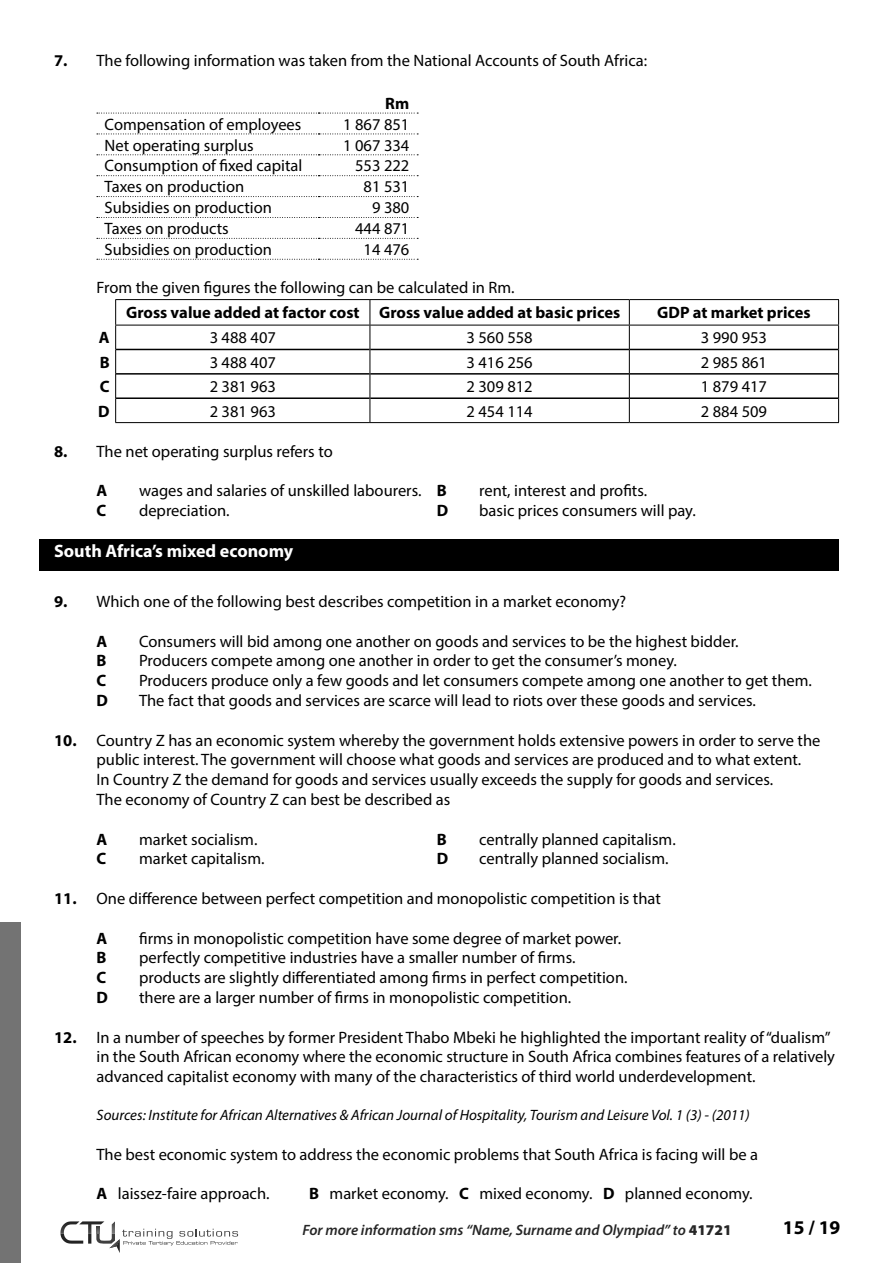
<style>
.page{position:relative;width:893px;height:1263px;background:#fff}
.page>*{position:absolute;margin:0;border:0;box-sizing:border-box;transform-origin:0 0}
.t1{font:700 19.5px "Myriad Pro";color:#000}
.t2{font:700 18px "Myriad Pro";color:#fff}
.t3{font:16.5px/19.8px "Myriad Pro";color:#000}
.t4{font:700 16.5px "Myriad Pro";color:#000}
.t5{font:italic 15px "Myriad Pro";color:#000}
.t6{font:italic 600 15px "Myriad Pro";color:#262626}
.s1{font-weight:700}
.s2{font-weight:900;font-style:normal}
</style>
<div class="page">
<div style="left:0;top:922px;width:21px;height:341px;background:#737373"></div>
<svg style="left:60px;top:1221px;width:178px;height:32px"></svg>
<div style="left:40px;top:539px;width:799px;height:31px;background:#000"></div>
<svg style="left:97px;top:113px;width:321px;height:1px"></svg>
<svg style="left:97px;top:134px;width:321px;height:1px"></svg>
<svg style="left:97px;top:154px;width:321px;height:1px"></svg>
<svg style="left:97px;top:175px;width:321px;height:1px"></svg>
<svg style="left:97px;top:196px;width:321px;height:1px"></svg>
<svg style="left:97px;top:217px;width:321px;height:1px"></svg>
<svg style="left:97px;top:238px;width:321px;height:1px"></svg>
<svg style="left:97px;top:259px;width:321px;height:1px"></svg>
<hr style="left:116px;top:349px;width:254px;height:1px;background:#000">
<hr style="left:370px;top:349px;width:259px;height:1px;background:#000">
<hr style="left:630px;top:349px;width:208px;height:1px;background:#000">
<hr style="left:116px;top:373px;width:254px;height:2px;background:#000">
<hr style="left:370px;top:373px;width:259px;height:2px;background:#000">
<hr style="left:630px;top:373px;width:208px;height:2px;background:#000">
<hr style="left:116px;top:397px;width:254px;height:2px;background:#000">
<hr style="left:370px;top:397px;width:259px;height:2px;background:#000">
<hr style="left:630px;top:397px;width:208px;height:2px;background:#000">
<hr style="left:115px;top:299px;width:255px;height:1px;background:#000">
<hr style="left:115px;top:325px;width:255px;height:1px;background:#000">
<hr style="left:370px;top:299px;width:259px;height:1px;background:#000">
<hr style="left:370px;top:325px;width:259px;height:1px;background:#000">
<hr style="left:629px;top:299px;width:210px;height:1px;background:#000">
<hr style="left:629px;top:325px;width:210px;height:1px;background:#000">
<svg style="left:115px;top:300px;width:1px;height:122px"></svg>
<svg style="left:370px;top:300px;width:1px;height:122px"></svg>
<hr style="left:370px;top:422px;width:259px;height:1px;background:#000">
<svg style="left:629px;top:300px;width:1px;height:122px"></svg>
<svg style="left:838px;top:300px;width:1px;height:122px"></svg>
<hr style="left:629px;top:422px;width:210px;height:1px;background:#000">
<hr style="left:115px;top:422px;width:255px;height:1px;background:#000">
<p class="t3" style="left:54px;top:51px;width:595px"><span class="s1">7.</span> The following information was taken from the National Accounts of South Africa:</p>
<p class="t4" style="left:385px;top:92px;width:26px">Rm</p>
<p class="t3" style="left:105px;top:114px;width:198px">Compensation of employees</p>
<p class="t3" style="left:343px;top:114px;width:68px">1 867 851</p>
<p class="t3" style="left:105px;top:135px;width:151px">Net operating surplus</p>
<p class="t3" style="left:343px;top:135px;width:68px">1 067 334</p>
<p class="t3" style="left:105px;top:156px;width:199px">Consumption of fixed capital</p>
<p class="t3" style="left:355px;top:156px;width:56px">553 222</p>
<p class="t3" style="left:105px;top:177px;width:141px">Taxes on production</p>
<p class="t3" style="left:364px;top:177px;width:47px">81 531</p>
<p class="t3" style="left:105px;top:197px;width:169px">Subsidies on production</p>
<p class="t3" style="left:372px;top:197px;width:39px">9 380</p>
<p class="t3" style="left:105px;top:218px;width:126px">Taxes on products</p>
<p class="t3" style="left:355px;top:218px;width:56px">444 871</p>
<p class="t3" style="left:105px;top:239px;width:169px">Subsidies on production</p>
<p class="t3" style="left:364px;top:239px;width:47px">14 476</p>
<p class="t3" style="left:97px;top:277px;width:420px">From the given figures the following can be calculated in Rm.</p>
<p class="t4" style="left:126px;top:302px;width:496px">Gross value added at factor cost Gross value added at basic prices</p>
<p class="t4" style="left:657px;top:302px;width:155px">GDP at market prices</p>
<p class="t4" style="left:99px;top:327px;width:12px">A</p>
<p class="t3" style="left:210px;top:328px;width:68px">3 488 407</p>
<p class="t3" style="left:466px;top:328px;width:68px">3 560 558</p>
<p class="t3" style="left:701px;top:328px;width:68px">3 990 953</p>
<p class="t4" style="left:100px;top:351px;width:11px">B</p>
<p class="t3" style="left:210px;top:352px;width:68px">3 488 407</p>
<p class="t3" style="left:466px;top:352px;width:68px">3 416 256</p>
<p class="t3" style="left:701px;top:352px;width:68px">2 985 861</p>
<p class="t4" style="left:100px;top:376px;width:11px">C</p>
<p class="t3" style="left:210px;top:376px;width:68px">2 381 963</p>
<p class="t3" style="left:466px;top:376px;width:68px">2 309 812</p>
<p class="t3" style="left:701px;top:376px;width:68px">1 879 417</p>
<p class="t4" style="left:98px;top:400px;width:13px">D</p>
<p class="t3" style="left:210px;top:401px;width:68px">2 381 963</p>
<p class="t3" style="left:466px;top:401px;width:68px">2 454 114</p>
<p class="t3" style="left:701px;top:401px;width:68px">2 884 509</p>
<p class="t3" style="left:54px;top:441px;width:280px"><span class="s1">8.</span> The net operating surplus refers to</p>
<p class="t4" style="left:97px;top:480px;width:12px">A</p>
<p class="t3" style="left:139px;top:480px;width:309px">wages and salaries of unskilled labourers. <span class="s1">B</span></p>
<p class="t3" style="left:479px;top:480px;width:169px">rent, interest and profits.</p>
<p class="t4" style="left:97px;top:500px;width:11px">C</p>
<p class="t3" style="left:139px;top:500px;width:92px">depreciation.</p>
<p class="t4" style="left:437px;top:500px;width:13px">D</p>
<p class="t3" style="left:479px;top:500px;width:218px">basic prices consumers will pay.</p>
<p class="t2" style="left:54px;top:540px;width:241px">South Africa’s mixed economy</p>
<p class="t3" style="left:54px;top:591px;width:574px"><span class="s1">9.</span> Which one of the following best describes competition in a market economy?</p>
<p class="t4" style="left:97px;top:630px;width:12px">A</p>
<p class="t3" style="left:139px;top:631px;width:601px">Consumers will bid among one another on goods and services to be the highest bidder.</p>
<p class="t4" style="left:97px;top:650px;width:11px">B</p>
<p class="t3" style="left:139px;top:651px;width:539px">Producers compete among one another in order to get the consumer’s money.</p>
<p class="t4" style="left:97px;top:670px;width:11px">C</p>
<p class="t3" style="left:139px;top:670px;width:674px">Producers produce only a few goods and let consumers compete among one another to get them.</p>
<p class="t4" style="left:97px;top:690px;width:13px">D</p>
<p class="t3" style="left:139px;top:690px;width:618px">The fact that goods and services are scarce will lead to riots over these goods and services.</p>
<p class="t3" style="left:97px;top:730px;width:725px;text-indent:-43px"><span class="s1">10.</span> Country Z has an economic system whereby the government holds extensive powers in order to serve the public interest. The government will choose what goods and services are produced and to what extent.<br>In Country Z the demand for goods and services usually exceeds the supply for goods and services.<br>The economy of Country Z can best be described as</p>
<p class="t4" style="left:97px;top:828px;width:12px">A</p>
<p class="t3" style="left:139px;top:829px;width:120px">market socialism.</p>
<p class="t4" style="left:437px;top:828px;width:11px">B</p>
<p class="t3" style="left:479px;top:829px;width:198px">centrally planned capitalism.</p>
<p class="t4" style="left:97px;top:848px;width:11px">C</p>
<p class="t3" style="left:139px;top:849px;width:127px">market capitalism.</p>
<p class="t4" style="left:437px;top:848px;width:13px">D</p>
<p class="t3" style="left:479px;top:849px;width:191px">centrally planned socialism.</p>
<p class="t3" style="left:54px;top:888px;width:608px"><span class="s1">11.</span> One difference between perfect competition and monopolistic competition is that</p>
<p class="t4" style="left:97px;top:927px;width:12px">A</p>
<p class="t3" style="left:139px;top:928px;width:484px">firms in monopolistic competition have some degree of market power.</p>
<p class="t4" style="left:97px;top:947px;width:11px">B</p>
<p class="t3" style="left:139px;top:948px;width:438px">perfectly competitive industries have a smaller number of firms.</p>
<p class="t4" style="left:97px;top:967px;width:11px">C</p>
<p class="t3" style="left:139px;top:967px;width:490px">products are slightly differentiated among firms in perfect competition.</p>
<p class="t4" style="left:97px;top:987px;width:13px">D</p>
<p class="t3" style="left:139px;top:987px;width:434px">there are a larger number of firms in monopolistic competition.</p>
<p class="t3" style="left:97px;top:1027px;width:740px;text-indent:-43px"><span class="s1">12.</span> In a number of speeches by former President Thabo Mbeki he highlighted the important reality of“dualism” in the South African economy where the economic structure in South Africa combines features of a relatively advanced capitalist economy with many of the characteristics of third world underdevelopment.</p>
<p class="t5" style="left:97px;top:1106px;width:655px">Sources: Institute for African Alternatives &amp; African Journal of Hospitality, Tourism and Leisure Vol. 1 (3) - (2011)</p>
<p class="t3" style="left:97px;top:1144px;width:663px">The best economic system to address the economic problems that South Africa is facing will be a</p>
<p class="t3" style="left:97px;top:1183px;width:175px"><span class="s1">A</span> laissez-faire approach.</p>
<p class="t3" style="left:309px;top:1183px;width:445px"><span class="s1">B</span> market economy. <span class="s1">C</span> mixed economy. <span class="s1">D</span> planned economy.</p>
<p class="t6" style="left:302px;top:1220px;width:431px">For more information sms “Name, Surname and Olympiad” to <span class="s2">41721</span></p>
<p class="t1" style="left:783px;top:1214px;width:59px">15 / 19</p>
</div>
